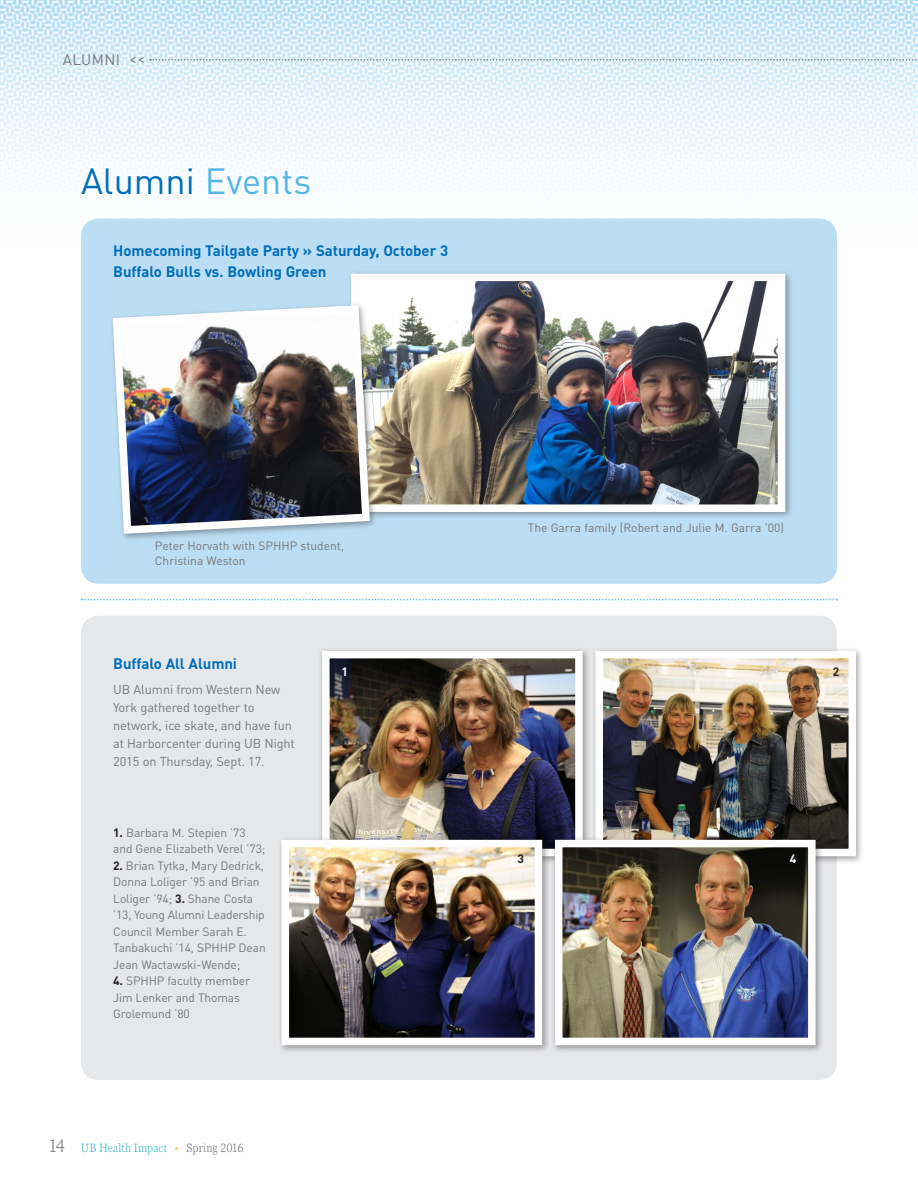
<style>
.page{position:relative;width:918px;height:1188px;background:#fff}
.page>*{position:absolute;margin:0;border:0;box-sizing:border-box;transform-origin:0 0}
.t1{font:36px "DIN Pro";color:#006eb9}
.t2{font:700 15px/21px "DIN Pro";letter-spacing:-.005em;color:#006eb9}
.t3{font:15px "DIN Pro";color:#76787b}
.t4{font:12.75px/18px "DIN Pro";letter-spacing:-.01em;color:#76787b}
.t5{font:12px/16.5px "DIN Pro";letter-spacing:-.01em;color:#76787b}
.t6{font:300 condensed 12px "Georgia Pro";letter-spacing:.005em;color:#46b5cd}
.t7{font:700 12px "DIN Pro";color:#fff}
.t8{font:700 12px "DIN Pro";color:#231f20}
.s1{color:#50b7e8}
.s2{font-weight:700;color:#231f20}
.s3{font-size:18px;color:#76787b}
.s4{color:#fdbe4c}
.s5{color:#76787b}
</style>
<div class="page">
<img style="left:0;top:0;width:918px;height:233px">
<svg style="left:150px;top:59px;width:768px;height:2px;background:#c0ced7"></svg>
<div style="left:81px;top:616px;width:756px;height:464px;background:#e6e7e9;border-radius:18px"></div>
<div style="left:81px;top:219px;width:756px;height:365px;background:#bcdef4;border-radius:18px"></div>
<div style="left:347px;top:270px;width:447px;height:250px;background:#231f20;opacity:.4"></div>
<img style="left:360px;top:283px;width:416px;height:220px">
<div style="left:351px;top:274px;width:434px;height:238px;border:8px solid #fff"></div>
<svg style="left:82px;top:599px;width:755px;height:1px"></svg>
<div style="left:109px;top:301px;width:269px;height:241px;background:#231f20;opacity:.4"></div>
<img style="left:109px;top:301px;width:265px;height:237px">
<div style="left:591px;top:647px;width:273px;height:218px;background:#231f20;opacity:.4"></div>
<img style="left:604px;top:660px;width:243px;height:187px">
<div style="left:595px;top:651px;width:261px;height:205px;border:8px solid #fff"></div>
<div style="left:318px;top:647px;width:273px;height:218px;background:#231f20;opacity:.4"></div>
<img style="left:331px;top:660px;width:243px;height:187px">
<div style="left:322px;top:651px;width:261px;height:205px;border:8px solid #fff"></div>
<div style="left:278px;top:836px;width:272px;height:217px;background:#231f20;opacity:.4"></div>
<img style="left:291px;top:849px;width:242px;height:187px">
<div style="left:282px;top:840px;width:260px;height:205px;border:8px solid #fff"></div>
<div style="left:551px;top:836px;width:273px;height:217px;background:#231f20;opacity:.4"></div>
<img style="left:564px;top:849px;width:243px;height:187px">
<div style="left:555px;top:840px;width:261px;height:205px;border:8px solid #fff"></div>
<p class="t3" style="left:63px;top:50px;width:84px">Alumni &lt;&lt;</p>
<h1 class="t1" style="left:81px;top:156px;width:232px">Alumni <span class="s1">Events</span></h1>
<p class="t2" style="left:113px;top:240px;width:337px">Homecoming Tailgate Party » Saturday, October 3<br>Buffalo Bulls vs. Bowling Green</p>
<p class="t5" style="left:155px;top:537px;width:120px">Peter H orvath with SPHHP</p>
<p class="t5" style="left:301px;top:537px;width:45px">student,</p>
<p class="t5" style="left:155px;top:552px;width:92px">Christina Weston</p>
<p class="t2" style="left:113px;top:652px;width:125px">Buffalo All Alumni</p>
<p class="t4" style="left:113px;top:680px;width:183px">UB Alumni from Western N ew<br>York gathered together to network, ice skate, and have fun at Harborcenter during UB N ight<br>2015 on Thursday, Sept. 17.</p>
<p class="t5" style="left:113px;top:824px;width:154px"><span class="s2">1.</span> Barbara M. Stepien ’73 and Gene Elizabeth Verel ’73;</p>
<p class="t5" style="left:113px;top:857px;width:153px"><span class="s2">2.</span> Brian Tytka, Mary Dedrick,<br>Donna Loliger ’95 and Brian<br>Loliger ’94; <span class="s2">3.</span> Shane Costa ’13, Young Alumni Leadership<br>Council Member Sarah E.<br>Tanbakuchi ’14, SPHHP</p>
<p class="t5" style="left:113px;top:939px;width:154px;text-indent:125px">Dean<br>Jean Wactawski-Wende;</p>
<p class="t5" style="left:113px;top:972px;width:29px"><span class="s2">4.</span> SPHHP</p>
<p class="t5" style="left:113px;top:972px;width:138px;text-indent:54px">faculty member<br>Jim Lenker and Thomas<br>Grolemund ’80</p>
<p class="t6" style="left:48px;top:1140px;width:197px"><span class="s3">14</span> UB Health Impact <span class="s4">•</span> <span class="s5">Spring 2016</span></p>
<p class="t7" style="left:342px;top:664px;width:8px">1</p>
<p class="t5" style="left:528px;top:519px;width:258px">The Garra family (Robert and Julie M. Garra ’00)</p>
<p class="t8" style="left:833px;top:664px;width:8px">2</p>
<p class="t8" style="left:517px;top:850px;width:8px">3</p>
<p class="t7" style="left:790px;top:850px;width:8px">4</p>
</div>
